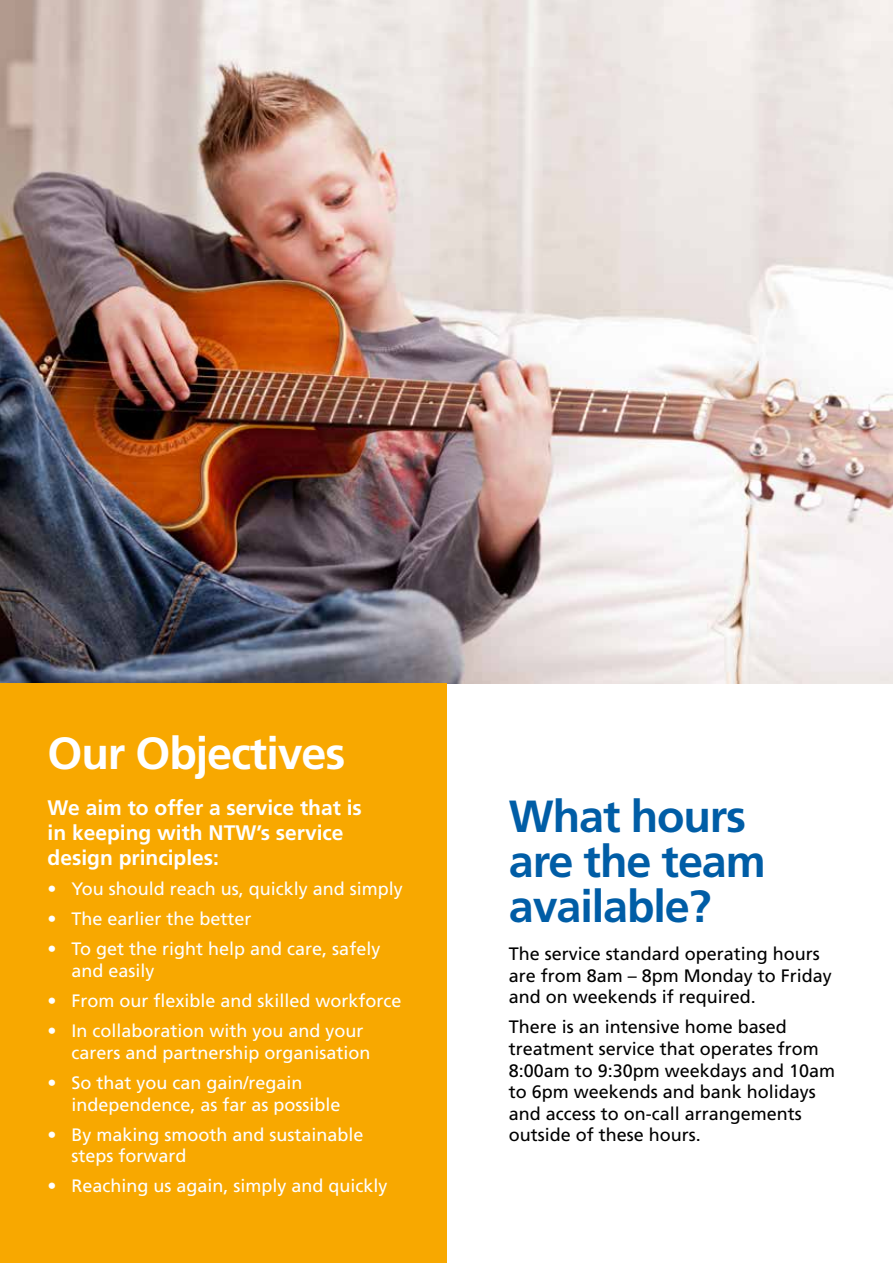
<style>
.page{position:relative;width:893px;height:1263px;background:#fff}
.page>*{position:absolute;margin:0;border:0;box-sizing:border-box;transform-origin:0 0}
.t1{font:700 45px/45px "Frutiger";letter-spacing:-.025em;color:#005da6}
.t2{font:700 45px "Frutiger";letter-spacing:-.025em;color:#fff}
.t3{font:700 21px/25.2px "Frutiger";color:#fff}
.t4{font:18px/21.6px "Frutiger";color:#fff}
.t5{font:18px/21.6px "Frutiger";color:#000}
</style>
<div class="page">
<img style="left:0;top:0;width:893px;height:683px">
<div style="left:0;top:683px;width:446px;height:580px;background:#f8a800"></div>
<h1 class="t2" style="left:48px;top:727px;width:299px">Our Objectives</h1>
<p class="t3" style="left:48px;top:795px;width:316px">We aim to offer a service that is in keeping with NTW’s service design principles:</p>
<p class="t4" style="left:48px;top:878px;width:357px">• You should reach us, quickly and simply</p>
<p class="t4" style="left:48px;top:908px;width:206px">• The earlier the better</p>
<p class="t4" style="left:72px;top:938px;width:310px;text-indent:-24px">• To get the right help and care, safely and easily</p>
<p class="t4" style="left:48px;top:990px;width:356px">• From our flexible and skilled workforce</p>
<p class="t4" style="left:72px;top:1020px;width:301px;text-indent:-24px">• In collaboration with you and your carers and partnership organisation</p>
<p class="t4" style="left:72px;top:1072px;width:271px;text-indent:-24px">• So that you can gain/regain independence, as far as possible</p>
<p class="t4" style="left:72px;top:1124px;width:294px;text-indent:-24px">• By making smooth and sustainable steps forward</p>
<p class="t4" style="left:48px;top:1175px;width:342px">• Reaching us again, simply and quickly</p>
<h1 class="t1" style="left:509px;top:794px;width:258px">What hours are the team available?</h1>
<p class="t5" style="left:509px;top:943px;width:325px">The service standard operating hours are from 8am – 8pm Monday to Friday and on weekends if required.</p>
<p class="t5" style="left:509px;top:1016px;width:328px">There is an intensive home based treatment service that operates from<br>8:00am to 9:30pm weekdays and 10am to 6pm weekends and bank holidays and access to on-call arrangements outside of these hours.</p>
</div>
